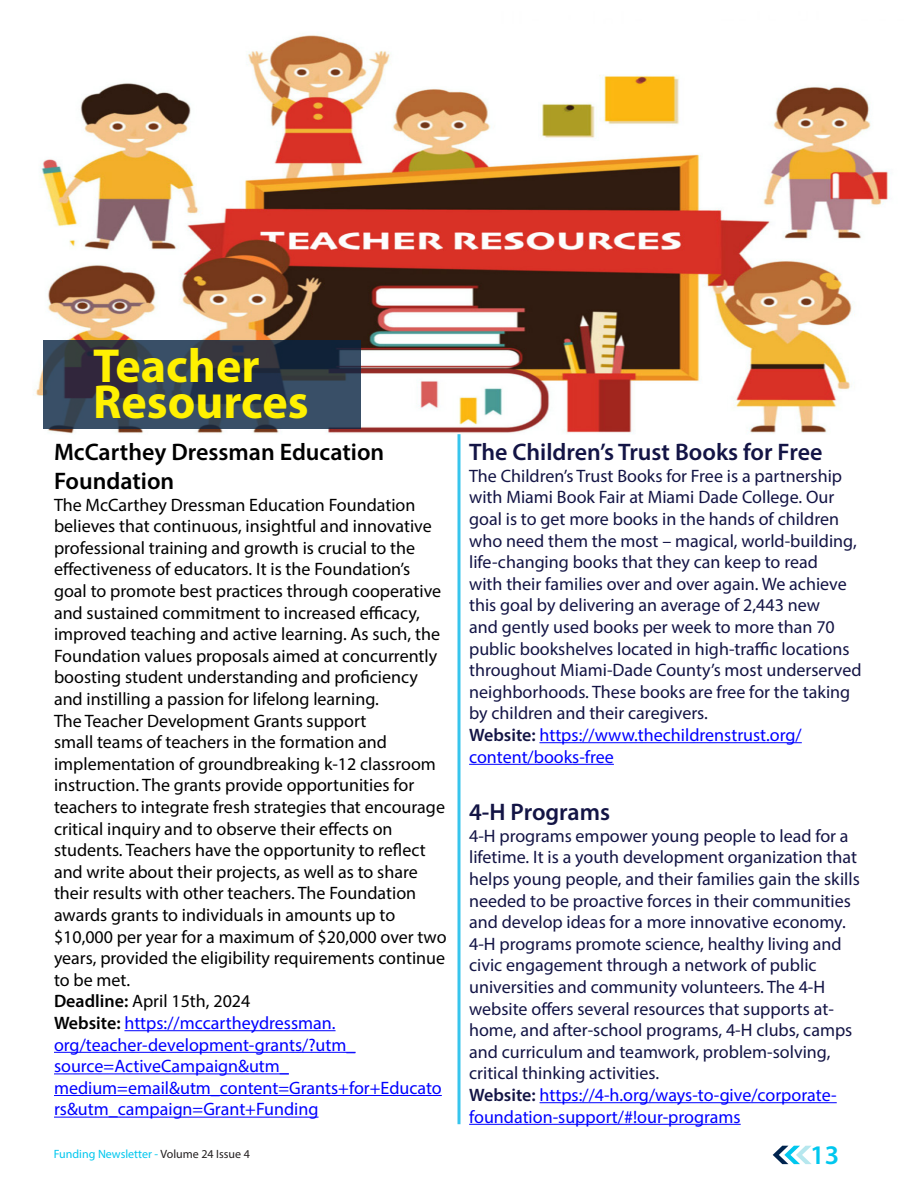
<style>
.page{position:relative;width:918px;height:1188px;background:#fff}
.page>*{position:absolute;margin:0;border:0;box-sizing:border-box;transform-origin:0 0}
._02_Article_Title{font:700 48px/36px "Myriad Pro";color:#fff101}
.t1{font:600 27px "Myriad Pro";color:#00c7ee}
._01a_SubHeadline{font:600 24px "Myriad Pro";color:#131445}
._01a_SubHeadline-2{font:600 24px/28.8px "Myriad Pro";color:#000}
._01a_SubHeadline-3{font:18px/21.6px "Myriad Pro";color:#131445}
._01a_SubHeadline-4{font:18px/21.6px "Myriad Pro";color:#000}
._01a_SubHeadline-5{font:18px/21.6px "Myriad Pro";color:#00f}
.t2{font:12px "Myriad Pro";color:#00c7ee}
.s1{font-weight:600}
.s2{font-weight:600;color:#000}
.s3{font-weight:600;color:#131445}
.s4{color:#231f20}
</style>
<div class="page">
<svg style="left:773px;top:1146px;width:39px;height:18px"></svg>
<img style="left:36px;top:35px;width:854px;height:407px">
<hr style="left:124px;top:1030px;width:212px;height:1px;background:#00f">
<hr style="left:54px;top:1052px;width:302px;height:1px;background:#00f">
<hr style="left:54px;top:1073px;width:235px;height:1px;background:#00f">
<hr style="left:54px;top:1095px;width:388px;height:1px;background:#00f">
<hr style="left:54px;top:1117px;width:265px;height:1px;background:#00f">
<hr style="left:539px;top:742px;width:263px;height:1px;background:#00f">
<hr style="left:469px;top:764px;width:145px;height:1px;background:#00f">
<hr style="left:540px;top:1102px;width:297px;height:1px;background:#00f">
<hr style="left:469px;top:1124px;width:272px;height:1px;background:#00f">
<hr style="left:458px;top:434px;width:2px;height:690px;background:#37c5ed">
<svg style="left:43px;top:341px;width:317px;height:88px;background:#313e52"></svg>
<p class="_02_Article_Title" style="left:93px;top:346px;width:217px">Teacher<br>Resources</p>
<p class="_01a_SubHeadline-2" style="left:54px;top:437px;width:332px">McCarthey Dressman Education<br>Foundation</p>
<p class="_01a_SubHeadline-4" style="left:54px;top:493px;width:389px">The McCarthey Dressman Education Foundation believes that continuous, insightful and innovative professional training and growth is crucial to the effectiveness of educators. It is the Foundation’s goal to promote best practices through cooperative and sustained commitment to increased efficacy, improved teaching and active learning. As such, the Foundation values proposals aimed at concurrently boosting student understanding and proficiency and instilling a passion for lifelong learning.</p>
<p class="_01a_SubHeadline-4" style="left:54px;top:709px;width:394px">The Teacher Development Grants support<br>small teams of teachers in the formation and implementation of groundbreaking k-12 classroom instruction. The grants provide opportunities for teachers to integrate fresh strategies that encourage critical inquiry and to observe their effects on students. Teachers have the opportunity to reflect and write about their projects, as well as to share their results with other teachers. The Foundation awards grants to individuals in amounts up to $10,000 per year for a maximum of $20,000 over two years, provided the eligibility requirements continue to be met.</p>
<p class="_01a_SubHeadline-4" style="left:54px;top:990px;width:198px"><span class="s1">Deadline:</span> April 15th, 2024</p>
<p class="_01a_SubHeadline-5" style="left:54px;top:1012px;width:389px"><span class="s2">Website:</span> https://mccartheydressman. org/teacher-development-grants/?utm_ source=ActiveCampaign&amp;utm_ medium=email&amp;utm_content=Grants+for+Educato rs&amp;utm_campaign=Grant+Funding</p>
<p class="_01a_SubHeadline" style="left:469px;top:437px;width:355px">The Children’s Trust Books for Free</p>
<p class="_01a_SubHeadline-3" style="left:469px;top:465px;width:394px">The Children’s Trust Books for Free is a partnership with Miami Book Fair at Miami Dade College. Our goal is to get more books in the hands of children who need them the most – magical, world-building, life-changing books that they can keep to read<br>with their families over and over again. We achieve this goal by delivering an average of 2,443 new<br>and gently used books per week to more than 70 public bookshelves located in high-traffic locations throughout Miami-Dade County’s most underserved neighborhoods. These books are free for the taking by children and their caregivers.</p>
<p class="_01a_SubHeadline-5" style="left:469px;top:724px;width:334px"><span class="s3">Website:</span> https://www.thechildrenstrust.org/ content/books-free</p>
<p class="_01a_SubHeadline" style="left:469px;top:797px;width:143px">4-H Programs</p>
<p class="_01a_SubHeadline-3" style="left:469px;top:825px;width:392px">4-H programs empower young people to lead for a lifetime. It is a youth development organization that helps young people, and their families gain the skills needed to be proactive forces in their communities and develop ideas for a more innovative economy.<br>4-H programs promote science, healthy living and civic engagement through a network of public universities and community volunteers. The 4-H website offers several resources that supports at&shy;home, and after-school programs, 4-H clubs, camps and curriculum and teamwork, problem-solving, critical thinking activities.</p>
<p class="_01a_SubHeadline-5" style="left:469px;top:1084px;width:369px"><span class="s3">Website:</span> https://4-h.org/ways-to-give/corporate&shy;foundation-support/#!our-programs</p>
<p class="t2" style="left:54px;top:1146px;width:198px">Funding Newsletter - <span class="s4">Volume 24 Issue 4</span></p>
<h2 class="t1" style="left:810px;top:1138px;width:30px">13</h2>
</div>
